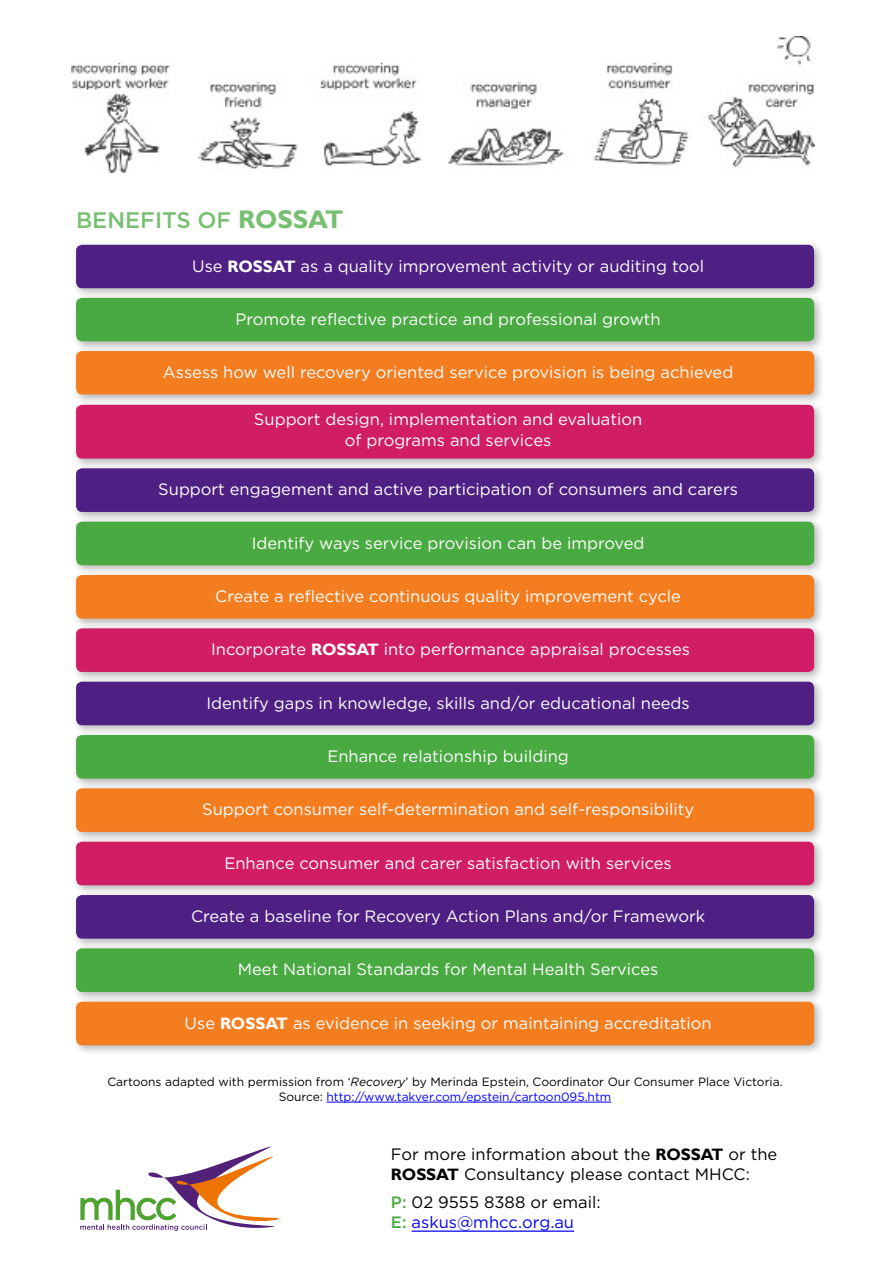
<style>
.page{position:relative;width:893px;height:1263px;background:#fff}
.page>*{position:absolute;margin:0;border:0;box-sizing:border-box;transform-origin:0 0}
.t1{font:500 22.5px "Gotham";color:#77bf71}
.t2{font:16.5px/21px "Gotham";color:#fff;text-align:center}
.t3{font:16.5px/28.8px "Gotham";color:#000}
.t4{font:16.5px "Gotham";color:#00f}
.t5{font:700 16.5px "Gill Sans";color:#fff}
.t6{font:700 16.5px "Gill Sans";color:#000}
.t7{font:12px/14.4px "Gotham";color:#000;text-align:center}
.s1{font-family:"Gill Sans";font-weight:700;font-size:25.5px}
.s2{font-family:"Gotham";font-weight:400}
.s3{font-family:"Gill Sans";font-weight:700}
.s4{font-style:italic}
.s5{color:#00f}
.s6{font-weight:500;color:#4aaa42}
</style>
<div class="page">
<div style="left:71px;top:240px;width:754px;height:60px;background:#000;opacity:.3"></div>
<div style="left:76px;top:245px;width:738px;height:43px;background:#4f2083;border-radius:6px"></div>
<div style="left:71px;top:293px;width:754px;height:60px;background:#000;opacity:.3"></div>
<div style="left:76px;top:298px;width:738px;height:43px;background:#4aaa42;border-radius:6px"></div>
<div style="left:71px;top:346px;width:754px;height:60px;background:#000;opacity:.3"></div>
<div style="left:76px;top:351px;width:738px;height:43px;background:#f47d20;border-radius:6px"></div>
<div style="left:71px;top:463px;width:754px;height:60px;background:#000;opacity:.3"></div>
<div style="left:76px;top:468px;width:738px;height:44px;background:#4f2083;border-radius:6px"></div>
<div style="left:71px;top:517px;width:754px;height:59px;background:#000;opacity:.3"></div>
<div style="left:76px;top:522px;width:738px;height:43px;background:#4aaa42;border-radius:6px"></div>
<div style="left:71px;top:570px;width:754px;height:60px;background:#000;opacity:.3"></div>
<div style="left:76px;top:575px;width:738px;height:44px;background:#f47d20;border-radius:6px"></div>
<div style="left:71px;top:623px;width:754px;height:60px;background:#000;opacity:.3"></div>
<div style="left:76px;top:628px;width:738px;height:44px;background:#d11d64;border-radius:6px"></div>
<div style="left:71px;top:677px;width:754px;height:59px;background:#000;opacity:.3"></div>
<div style="left:76px;top:682px;width:738px;height:43px;background:#4f2083;border-radius:6px"></div>
<div style="left:71px;top:730px;width:754px;height:60px;background:#000;opacity:.3"></div>
<div style="left:76px;top:735px;width:738px;height:44px;background:#4aaa42;border-radius:6px"></div>
<div style="left:71px;top:400px;width:754px;height:70px;background:#000;opacity:.3"></div>
<div style="left:76px;top:405px;width:738px;height:54px;background:#d11d64;border-radius:6px"></div>
<div style="left:71px;top:783px;width:754px;height:60px;background:#000;opacity:.3"></div>
<div style="left:76px;top:788px;width:738px;height:44px;background:#f47d20;border-radius:6px"></div>
<div style="left:71px;top:837px;width:754px;height:59px;background:#000;opacity:.3"></div>
<div style="left:76px;top:842px;width:738px;height:43px;background:#d11d64;border-radius:6px"></div>
<div style="left:71px;top:890px;width:754px;height:60px;background:#000;opacity:.3"></div>
<div style="left:76px;top:895px;width:738px;height:44px;background:#4f2083;border-radius:6px"></div>
<div style="left:71px;top:943px;width:754px;height:60px;background:#000;opacity:.3"></div>
<div style="left:76px;top:948px;width:738px;height:44px;background:#4aaa42;border-radius:6px"></div>
<div style="left:71px;top:997px;width:754px;height:59px;background:#000;opacity:.3"></div>
<div style="left:76px;top:1002px;width:738px;height:43px;background:#f47d20;border-radius:6px"></div>
<svg style="left:80px;top:1146px;width:199px;height:85px"></svg>
<hr style="left:412px;top:1231px;width:162px;height:1px;background:#00f">
<hr style="left:327px;top:1102px;width:284px;height:1px;background:#00f">
<img style="left:72px;top:36px;width:743px;height:137px">
<h1 class="t1" style="left:76px;top:207px;width:33px">BENE</h1>
<h1 class="t1" style="left:140px;top:207px;width:205px">FITS OF <span class="s1">ROSSAT</span></h1>
<p class="t5" style="left:192px;top:256px;width:48px"><span class="s2">Use</span> ROSSAT</p>
<p class="t2" style="left:301px;top:255px;width:405px">as a quality improvement activity or auditing tool</p>
<p class="t2" style="left:235px;top:308px;width:427px">Promote reflective practice and professional growth</p>
<p class="t2" style="left:163px;top:361px;width:572px">Assess how well recovery oriented service provision is being achieved</p>
<p class="t2" style="left:254px;top:409px;width:390px">Support design, implementation and evaluation of programs and services</p>
<p class="t2" style="left:158px;top:479px;width:581px">Support engagement and active participation of consumers and carers</p>
<p class="t2" style="left:252px;top:532px;width:394px">Identify ways service provision can be improved</p>
<p class="t2" style="left:215px;top:585px;width:467px">Create a reflective continuous quality improvement cycle</p>
<p class="t2" style="left:211px;top:639px;width:113px">Incorporate <span class="s3">ROSSAT</span></p>
<p class="t2" style="left:384px;top:639px;width:308px">into performance appraisal processes</p>
<p class="t2" style="left:206px;top:692px;width:485px">Identify gaps in knowledge, skills and/or educational needs</p>
<p class="t2" style="left:327px;top:745px;width:243px">Enhance relationship building</p>
<p class="t2" style="left:202px;top:799px;width:493px">Support consumer self-determination and self-responsibility</p>
<p class="t2" style="left:224px;top:852px;width:449px">Enhance consumer and carer satisfaction with services</p>
<p class="t2" style="left:191px;top:905px;width:516px">Create a baseline for Recovery Action Plans and/or Framework</p>
<p class="t2" style="left:238px;top:959px;width:422px">Meet National Standards for Mental Health Services</p>
<p class="t5" style="left:185px;top:1013px;width:48px"><span class="s2">Use</span> ROSSAT</p>
<p class="t2" style="left:293px;top:1012px;width:420px">as evidence in seeking or maintaining accreditation</p>
<p class="t7" style="left:107px;top:1074px;width:677px">Cartoons adapted with permission from ‘<span class="s4">Recovery</span>’ by Merinda Epstein, Coordinator Our Consumer Place Victoria.<br>Source: <span class="s5">http://www.takver.com/epstein/cartoon095.htm</span></p>
<p class="t3" style="left:391px;top:1139px;width:277px">For more information about the <span class="s3">ROSSAT</span></p>
<p class="t3" style="left:728px;top:1139px;width:50px">or the</p>
<p class="t6" style="left:391px;top:1164px;width:3px">ROSSAT</p>
<p class="t3" style="left:391px;top:1159px;width:360px;text-indent:73px">Consultancy please contact MHCC:<br><span class="s6">P:</span> 02 9555 8388 or email:</p>
<p class="t4" style="left:391px;top:1213px;width:185px"><span class="s6">e:</span> askus@mhcc.org.au</p>
</div>
